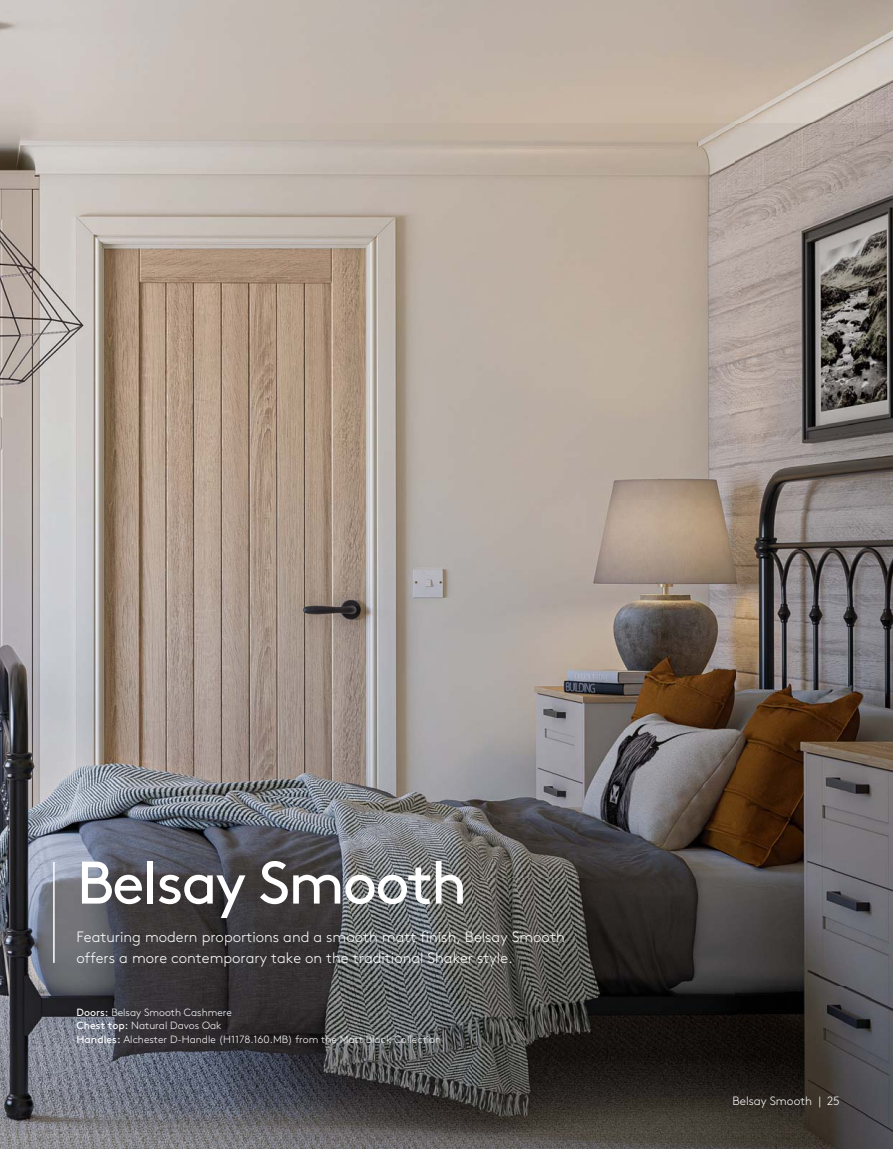
<style>
.page{position:relative;width:893px;height:1149px;background:#fff}
.page>*{position:absolute;margin:0;border:0;box-sizing:border-box;transform-origin:0 0}
.t1{font:60px "Brown Std";letter-spacing:-.035em;color:#fff}
.t2{font:300 15px/21px "Brown Std";color:#fff}
.t3{font:300 12px "Brown Std";color:#fff}
.t4{font:300 10.5px/13.5px "Brown Std";color:#fff}
.s1{font-weight:400}
</style>
<div class="page">
<img style="left:0;top:0;width:893px;height:123px">
<img style="left:0;top:123px;width:893px;height:1025px">
<hr style="left:53px;top:861px;width:2px;height:101px;background:#fff">
<h1 class="t1" style="left:77px;top:860px;width:392px">Belsay Smooth</h1>
<h2 class="t2" style="left:77px;top:927px;width:490px">Featuring modern proportions and a smooth matt finish, Belsay Smooth offers a more contemporary take on the traditional Shaker style.</h2>
<p class="t4" style="left:77px;top:1006px;width:366px"><span class="s1">Doors:</span> Belsay Smooth Cashmere<br><span class="s1">Chest top:</span> Natural Davos Oak<br><span class="s1">Handles:</span> Alchester D-Handle (H1178.160.MB) from the Matt Black Collection</p>
<p class="t3" style="left:733px;top:1095px;width:109px">Belsay Smooth | 25</p>
</div>
